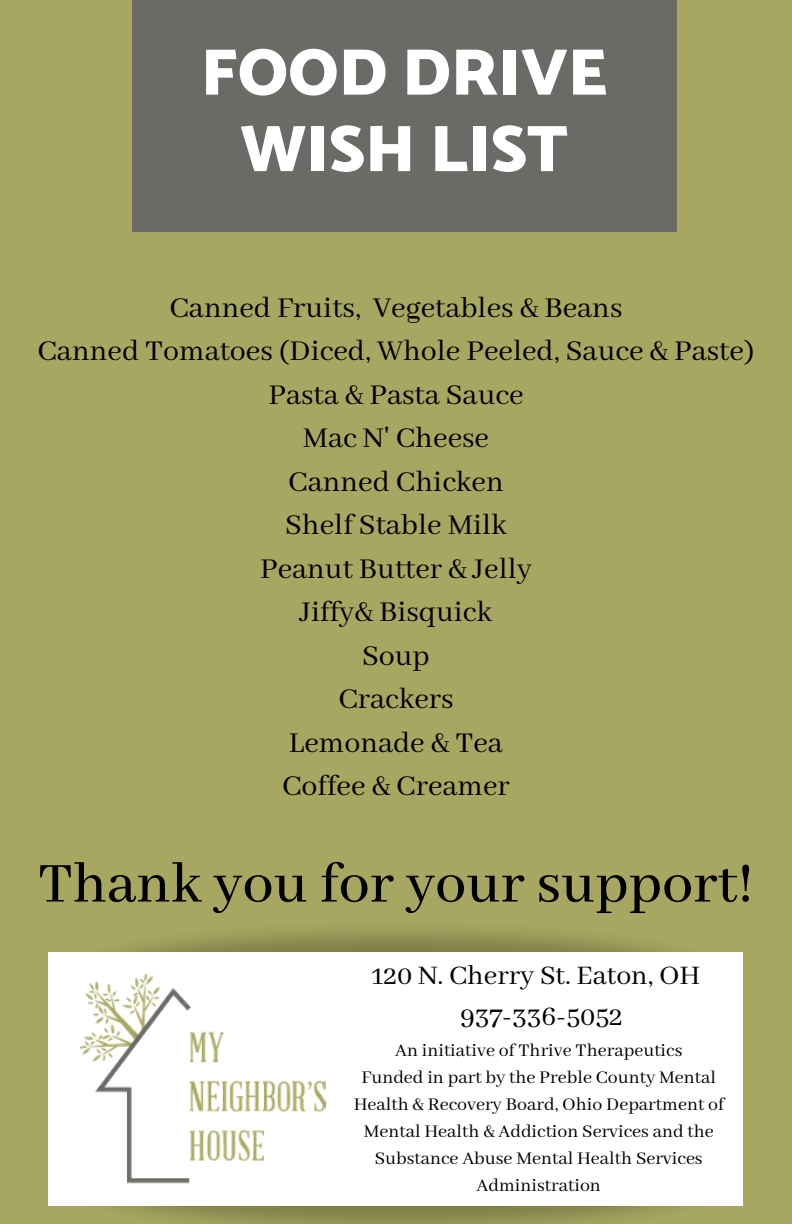
<style>
.page{position:relative;width:792px;height:1224px;background:#a7a761}
.page>*{position:absolute;margin:0;border:0;box-sizing:border-box;transform-origin:0 0}
.t1{font:900 66.2px/76.4px "Catamaran";color:#fff;text-align:center}
.t2{font:500 62px "Abhaya Libre";color:#000}
.t3{font:32px "Abhaya Libre";color:#000}
.t4{font:29.8px/40.4px "Abhaya Libre";color:#000;text-align:center}
.t5{font:19.8px/27px "Abhaya Libre";color:#000;text-align:center}
</style>
<div class="page">
<div style="left:132px;top:0;width:544px;height:232px;background:#6b6a66"></div>
<img style="left:48px;top:931px;width:695px;height:22px">
<div style="left:48px;top:953px;width:695px;height:253px;background:#fff"></div>
<img style="left:79px;top:974px;width:246px;height:210px">
<p class="t1" style="left:201px;top:37px;width:408px">FOOD DRIVE<br>WISH LIST</p>
<p class="t3" style="left:169px;top:290px;width:455px">Canned Fruits, Vegetables &amp; Beans</p>
<p class="t3" style="left:38px;top:334px;width:719px">Canned Tomatoes (Diced, Whole Peeled, Sauce &amp; Paste)</p>
<p class="t3" style="left:268px;top:377px;width:257px">Pasta &amp; Pasta Sauce</p>
<p class="t3" style="left:303px;top:421px;width:188px">Mac N' Cheese</p>
<p class="t3" style="left:288px;top:464px;width:217px">Canned Chicken</p>
<p class="t3" style="left:285px;top:508px;width:223px">Shelf Stable Milk</p>
<p class="t3" style="left:260px;top:551px;width:273px">Peanut Butter &amp; Jelly</p>
<p class="t3" style="left:300px;top:595px;width:194px">Jiffy&amp; Bisquick</p>
<p class="t3" style="left:362px;top:638px;width:69px">Soup</p>
<p class="t3" style="left:338px;top:682px;width:117px">Crackers</p>
<p class="t3" style="left:289px;top:725px;width:215px">Lemonade &amp; Tea</p>
<p class="t3" style="left:282px;top:769px;width:229px">Coffee &amp; Creamer</p>
<p class="t2" style="left:38px;top:850px;width:717px">Thank you for your support!</p>
<p class="t4" style="left:371px;top:956px;width:331px">120 N. Cherry St. Eaton, OH<br>937-336-5052</p>
<p class="t5" style="left:395px;top:1038px;width:289px">An initiative of Thrive Therapeutics</p>
<p class="t5" style="left:354px;top:1065px;width:372px">Funded in part by the Preble County Mental Health &amp; Recovery Board, Ohio Department of Mental Health &amp; Addiction Services and the Substance Abuse Mental Health Services Administration</p>
</div>
